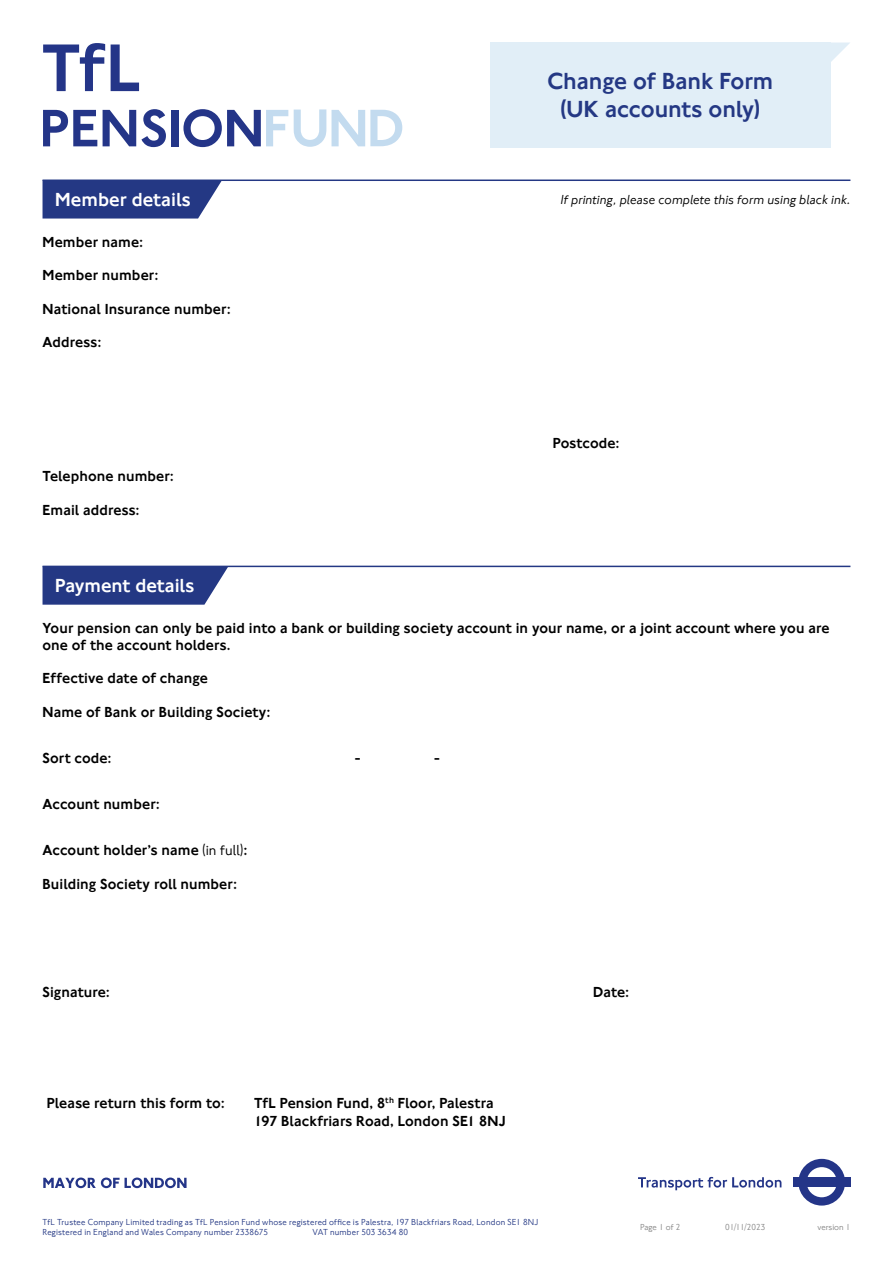
<style>
.page{position:relative;width:893px;height:1263px;background:#fff}
.page>*{position:absolute;margin:0;border:0;box-sizing:border-box;transform-origin:0 0}
.t1{font:500 24px/28.8px "NJ Font";color:#243884;text-align:center}
.t2{font:500 19.5px "NJ Font";color:#fff}
.t3{font:500 15px/16.5px "NJ Font";letter-spacing:.01em;color:#000}
.t4{font:italic 13.5px "NJ Font";letter-spacing:.01em;color:#000}
.t5{font:9px/10.8px "NJ Font";letter-spacing:.025em;color:#243884}
.t6{font:9px "NJ Font";color:#878787}
.s1{font-weight:400}
</style>
<div class="page">
<svg style="left:294px;top:109px;width:32px;height:38px"></svg>
<svg style="left:332px;top:110px;width:70px;height:36px"></svg>
<svg style="left:43px;top:110px;width:54px;height:36px"></svg>
<svg style="left:103px;top:109px;width:63px;height:38px"></svg>
<div style="left:171px;top:110px;width:7px;height:36px;background:#243588"></div>
<svg style="left:183px;top:109px;width:105px;height:38px"></svg>
<svg style="left:111px;top:45px;width:28px;height:46px"></svg>
<svg style="left:43px;top:43px;width:62px;height:48px"></svg>
<svg style="left:799px;top:1159px;width:46px;height:46px"></svg>
<div style="left:793px;top:1177px;width:57px;height:10px;background:#243588"></div>
<svg style="left:638px;top:1177px;width:143px;height:13px"></svg>
<svg style="left:43px;top:1177px;width:144px;height:11px"></svg>
<div style="left:490px;top:43px;width:341px;height:105px;background:#e1eef7"></div>
<svg style="left:831px;top:43px;width:19px;height:19px"></svg>
<svg style="left:43px;top:181px;width:179px;height:38px;background:#35478d"></svg>
<svg style="left:43px;top:567px;width:185px;height:38px;background:#33468c"></svg>
<hr style="left:43px;top:179px;width:807px;height:2px;background:#243884">
<hr style="left:43px;top:566px;width:807px;height:1px;background:#243884">
<h1 class="t1" style="left:547px;top:67px;width:227px">Change of Bank Form (UK accounts only)</h1>
<h2 class="t2" style="left:55px;top:187px;width:137px">Member details</h2>
<p class="t4" style="left:560px;top:191px;width:292px">If printing, please complete this form using black ink.</p>
<p class="t3" style="left:43px;top:234px;width:102px">Member name:</p>
<p class="t3" style="left:43px;top:268px;width:118px">Member number:</p>
<p class="t3" style="left:43px;top:301px;width:190px">National Insurance number:</p>
<p class="t3" style="left:43px;top:335px;width:60px">Address:</p>
<p class="t3" style="left:43px;top:469px;width:133px">Telephone number:</p>
<p class="t3" style="left:43px;top:502px;width:99px">Email address:</p>
<h2 class="t2" style="left:55px;top:573px;width:140px">Payment details</h2>
<p class="t3" style="left:553px;top:435px;width:68px">Postcode:</p>
<p class="t3" style="left:43px;top:620px;width:789px">Your pension can only be paid into a bank or building society account in your name, or a joint account where you are one of the account holders.</p>
<p class="t3" style="left:43px;top:670px;width:167px">Effective date of change</p>
<p class="t3" style="left:43px;top:704px;width:229px">Name of Bank or Building Society:</p>
<p class="t3" style="left:43px;top:750px;width:71px">Sort code:</p>
<p class="t3" style="left:355px;top:750px;width:7px">-</p>
<p class="t3" style="left:434px;top:750px;width:7px">-</p>
<p class="t3" style="left:43px;top:796px;width:119px">Account number:</p>
<p class="t3" style="left:43px;top:842px;width:207px">Account holder’s name <span class="s1">(in full)</span>:</p>
<p class="t3" style="left:43px;top:876px;width:196px">Building Society roll number:</p>
<p class="t3" style="left:43px;top:984px;width:69px">Signature:</p>
<p class="t3" style="left:593px;top:984px;width:38px">Date:</p>
<p class="t3" style="left:47px;top:1095px;width:179px">Please return this form to:</p>
<p class="t3" style="left:254px;top:1094px;width:253px;line-height:18px">TfL Pension Fund, 8<sup>th</sup> Floor, Palestra<br>197 Blackfriars Road, London SE1 8NJ</p>
<p class="t5" style="left:43px;top:1216px;width:497px">TfL Trustee Company Limited trading as TfL Pension Fund whose registered office is Palestra, 197 Blackfriars Road, London SE1 8NJ<br>Registered in England and Wales Company number 2338675</p>
<p class="t5" style="left:313px;top:1227px;width:97px">VAT number 503 3634 80</p>
<p class="t6" style="left:640px;top:1221px;width:42px">Page 1 of 2</p>
<p class="t6" style="left:725px;top:1221px;width:42px">01/11/2023</p>
<p class="t6" style="left:817px;top:1221px;width:34px">version 1</p>
</div>
